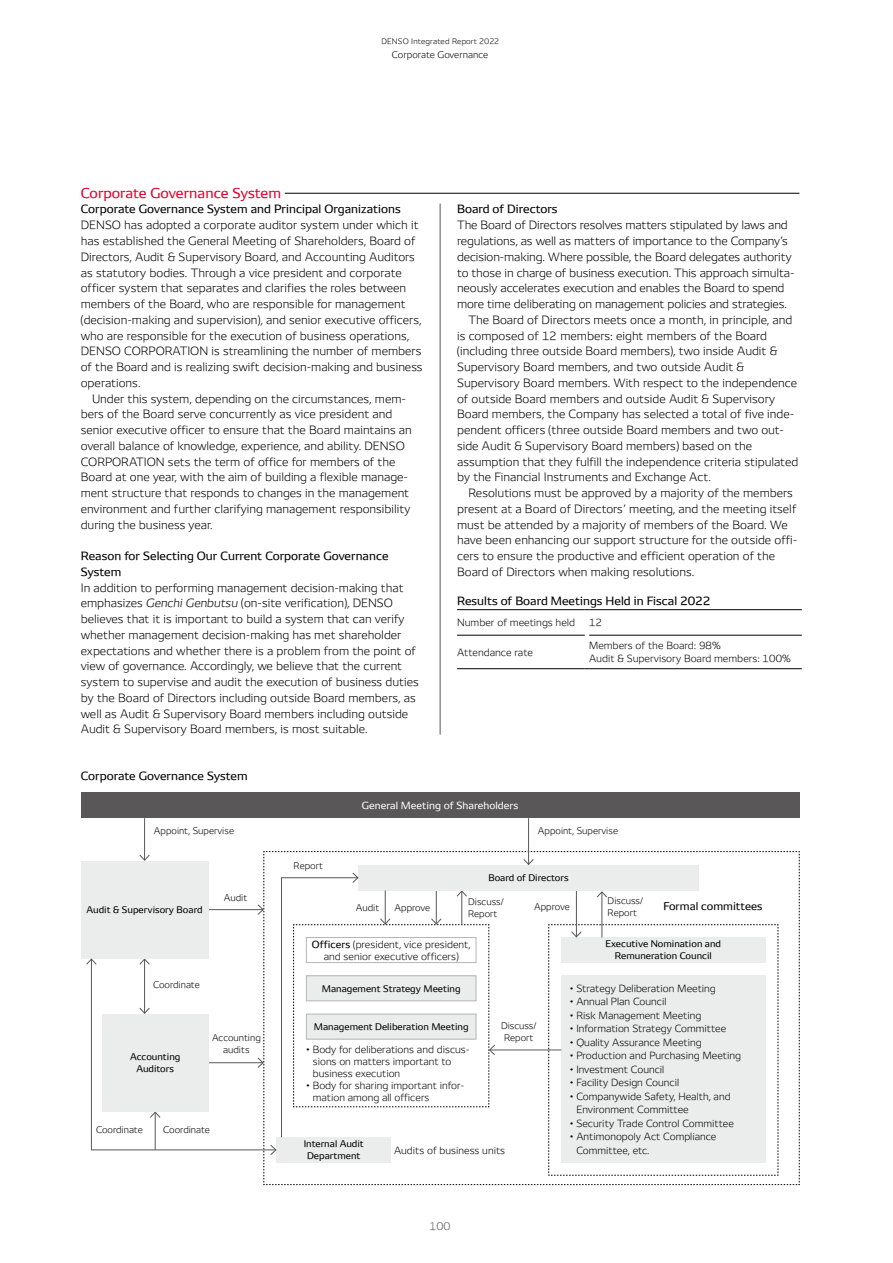
<style>
.page{position:relative;width:893px;height:1263px;background:#fff}
.page>*{position:absolute;margin:0;border:0;box-sizing:border-box;transform-origin:0 0}
.t1{font:13.5px "DENSOTP2017";color:#e6002d}
.t2{font:300 11.25px/15.8px "DENSOTP2017";color:#000}
.t3{font:11.25px/15.8px "DENSOTP2017";color:#000}
.t4{font:10.5px "DENSO Sans TP2017";color:#000}
.t5{font:300 10.5px "DENSO Sans TP2017";color:#595757}
.t6{font:300 9.75px/12px "DENSO Sans TP2017";color:#000}
.t7{font:300 9.75px/13.5px "DENSOTP2017";color:#000}
.t8{font:9.75px "DENSO Sans TP2017";color:#fff}
.t9{font:9px/12px "DENSO Sans TP2017";color:#000;text-align:center}
.t10{font:300 9px/12px "DENSO Sans TP2017";color:#000}
.t11{font:300 9px "DENSOTP2017";color:#000}
.t12{font:300 7.5px "DENSO Sans TP2017";letter-spacing:.015em;color:#000}
.s1{font-weight:400}
</style>
<div class="page">
<hr style="left:285px;top:193px;width:514px;height:1px;background:#000">
<hr style="left:457px;top:635px;width:128px;height:1px;background:#000">
<hr style="left:589px;top:635px;width:213px;height:1px;background:#000">
<hr style="left:457px;top:609px;width:128px;height:1px;background:#000">
<hr style="left:589px;top:609px;width:213px;height:1px;background:#000">
<hr style="left:457px;top:668px;width:128px;height:1px;background:#000">
<hr style="left:589px;top:668px;width:213px;height:1px;background:#000">
<hr style="left:440px;top:204px;width:1px;height:531px;background:#595757">
<div style="left:81px;top:793px;width:718px;height:25px;background:#595757"></div>
<div style="left:81px;top:861px;width:127px;height:97px;background:#ebecec"></div>
<hr style="left:528px;top:818px;width:1px;height:46px;background:#595757">
<hr style="left:144px;top:818px;width:1px;height:42px;background:#595757">
<svg style="left:86px;top:851px;width:714px;height:334px"></svg>
<p class="t12" style="left:381px;top:37px;width:119px">DENSO Integrated Report 2022</p>
<p class="t11" style="left:392px;top:49px;width:98px">Corporate Governance</p>
<p class="t1" style="left:81px;top:185px;width:202px">Corporate Governance System</p>
<p class="t3" style="left:81px;top:202px;width:321px">Corporate Governance System and Principal Organizations</p>
<p class="t2" style="left:81px;top:217px;width:343px">DENSO has adopted a corporate auditor system under which it has established the General Meeting of Shareholders, Board of Directors, Audit &amp; Supervisory Board, and Accounting Auditors as statutory bodies. Through a vice president and corporate officer system that separates and clarifies the roles between members of the Board, who are responsible for management (decision-making and supervision), and senior executive officers, who are responsible for the execution of business operations, DENSO CORPORATION is streamlining the number of members of the Board and is realizing swift decision-making and business operations.</p>
<p class="t2" style="left:81px;top:391px;width:333px;text-indent:11px">Under this system, depending on the circumstances, mem&shy;bers of the Board serve concurrently as vice president and senior executive officer to ensure that the Board maintains an overall balance of knowledge, experience, and ability. DENSO CORPORATION sets the term of office for members of the Board at one year, with the aim of building a flexible manage&shy;ment structure that responds to changes in the management environment and further clarifying management responsibility during the business year.</p>
<p class="t3" style="left:81px;top:548px;width:309px">Reason for Selecting Our Current Corporate Governance<br>System</p>
<p class="t2" style="left:81px;top:580px;width:339px">In addition to performing management decision-making that emphasizes Genchi Genbutsu (on-site verification), DENSO believes that it is important to build a system that can verify whether management decision-making has met shareholder expectations and whether there is a problem from the point of view of governance. Accordingly, we believe that the current system to supervise and audit the execution of business duties by the Board of Directors including outside Board members, as well as Audit &amp; Supervisory Board members including outside Audit &amp; Supervisory Board members, is most suitable.</p>
<p class="t3" style="left:81px;top:768px;width:168px">Corporate Governance System</p>
<p class="t3" style="left:457px;top:202px;width:102px">Board of Directors</p>
<p class="t2" style="left:457px;top:217px;width:332px">The Board of Directors resolves matters stipulated by laws and</p>
<p class="t2" style="left:457px;top:233px;width:332px">regulations, as well as matters of importance to the Company’s</p>
<p class="t2" style="left:457px;top:249px;width:336px">decision-making. Where possible, the Board delegates authority</p>
<p class="t2" style="left:457px;top:265px;width:339px">to those in charge of business execution. This approach simulta-</p>
<p class="t2" style="left:457px;top:280px;width:329px">neously accelerates execution and enables the Board to spend</p>
<p class="t2" style="left:457px;top:296px;width:331px">more time deliberating on management policies and strategies.</p>
<p class="t2" style="left:468px;top:312px;width:325px">The Board of Directors meets once a month, in principle, and</p>
<p class="t2" style="left:457px;top:328px;width:311px">is composed of 12 members: eight members of the Board</p>
<p class="t2" style="left:457px;top:343px;width:322px">(including three outside Board members), two inside Audit &amp;</p>
<p class="t2" style="left:457px;top:359px;width:289px">Supervisory Board members, and two outside Audit &amp;</p>
<p class="t2" style="left:457px;top:375px;width:342px">Supervisory Board members. With respect to the independence</p>
<p class="t2" style="left:457px;top:391px;width:320px">of outside Board members and outside Audit &amp; Supervisory</p>
<p class="t2" style="left:457px;top:406px;width:339px">Board members, the Company has selected a total of five inde-</p>
<p class="t2" style="left:457px;top:422px;width:329px">pendent officers (three outside Board members and two out-</p>
<p class="t2" style="left:457px;top:438px;width:297px">side Audit &amp; Supervisory Board members) based on the</p>
<p class="t2" style="left:457px;top:454px;width:343px">assumption that they fulfill the independence criteria stipulated</p>
<p class="t2" style="left:457px;top:469px;width:255px">by the Financial Instruments and Exchange Act.</p>
<p class="t2" style="left:468px;top:485px;width:326px">Resolutions must be approved by a majority of the members</p>
<p class="t2" style="left:457px;top:501px;width:341px">present at a Board of Directors’ meeting, and the meeting itself</p>
<p class="t2" style="left:457px;top:517px;width:332px">must be attended by a majority of members of the Board. We</p>
<p class="t2" style="left:457px;top:532px;width:342px">have been enhancing our support structure for the outside offi-</p>
<p class="t2" style="left:457px;top:548px;width:320px">cers to ensure the productive and efficient operation of the</p>
<p class="t2" style="left:457px;top:564px;width:239px">Board of Directors when making resolutions.</p>
<p class="t3" style="left:457px;top:593px;width:255px">Results of Board Meetings Held in Fiscal 2022</p>
<p class="t7" style="left:457px;top:616px;width:120px">Number of meetings held</p>
<p class="t7" style="left:589px;top:616px;width:15px">12</p>
<p class="t7" style="left:457px;top:645px;width:77px">Attendance rate</p>
<p class="t7" style="left:589px;top:639px;width:203px">Members of the Board: 98%<br>Audit &amp; Supervisory Board members: 100%</p>
<p class="t8" style="left:362px;top:800px;width:158px">General Meeting of Shareholders</p>
<p class="t10" style="left:154px;top:825px;width:82px">Appoint, Supervise</p>
<p class="t10" style="left:538px;top:825px;width:82px">Appoint, Supervise</p>
<p class="t9" style="left:87px;top:904px;width:117px">Audit &amp; Supervisory Board</p>
<p class="t10" style="left:224px;top:892px;width:25px">Audit</p>
<p class="t10" style="left:153px;top:979px;width:48px">Coordinate</p>
<p class="t9" style="left:130px;top:1051px;width:52px">Accounting<br>Auditors</p>
<p class="t10" style="left:212px;top:1032px;width:50px;text-align:center">Accounting audits</p>
<p class="t10" style="left:96px;top:1124px;width:48px">Coordinate</p>
<p class="t10" style="left:163px;top:1124px;width:48px">Coordinate</p>
<p class="t10" style="left:294px;top:860px;width:31px">Report</p>
<p class="t9" style="left:488px;top:872px;width:82px">Board of Directors</p>
<p class="t10" style="left:468px;top:896px;width:37px">Discuss/<br>Report</p>
<p class="t10" style="left:608px;top:895px;width:37px">Discuss/<br>Report</p>
<p class="t10" style="left:356px;top:902px;width:25px">Audit</p>
<p class="t4" style="left:663px;top:901px;width:101px">Formal committees</p>
<p class="t10" style="left:395px;top:902px;width:37px">Approve</p>
<p class="t10" style="left:534px;top:901px;width:37px">Approve</p>
<p class="t6" style="left:312px;top:938px;width:160px;text-align:center"><span class="s1">Officers</span> (president, vice president, and senior executive officers)</p>
<p class="t9" style="left:322px;top:982px;width:140px">Management Strategy Meeting</p>
<p class="t9" style="left:314px;top:1021px;width:156px">Management Deliberation Meeting</p>
<p class="t6" style="left:313px;top:1043px;width:158px;text-indent:-7px">• Body for deliberations and discus&shy;sions on matters important to business execution</p>
<p class="t6" style="left:313px;top:1079px;width:153px;text-indent:-7px">• Body for sharing important infor&shy;mation among all officers</p>
<p class="t10" style="left:501px;top:1020px;width:37px;text-align:center">Discuss/<br>Report</p>
<p class="t9" style="left:304px;top:1138px;width:62px">Internal Audit<br>Department</p>
<p class="t6" style="left:394px;top:1144px;width:113px">Audits of business units</p>
<p class="t5" style="left:430px;top:1220px;width:23px">100</p>
<p class="t9" style="left:606px;top:938px;width:117px">Executive Nomination and<br>Remuneration Council</p>
<p class="t6" style="left:570px;top:982px;width:147px">• Strategy Deliberation Meeting</p>
<p class="t6" style="left:570px;top:996px;width:98px">• Annual Plan Council</p>
<p class="t6" style="left:570px;top:1009px;width:133px">• Risk Management Meeting</p>
<p class="t6" style="left:570px;top:1023px;width:158px">• Information Strategy Committee</p>
<p class="t6" style="left:570px;top:1036px;width:133px">• Quality Assurance Meeting</p>
<p class="t6" style="left:570px;top:1050px;width:173px">• Production and Purchasing Meeting</p>
<p class="t6" style="left:570px;top:1063px;width:96px">• Investment Council</p>
<p class="t6" style="left:570px;top:1077px;width:111px">• Facility Design Council</p>
<p class="t6" style="left:576px;top:1090px;width:156px;line-height:13.5px;text-indent:-7px">• Companywide Safety, Health, and<br>Environment Committee</p>
<p class="t6" style="left:570px;top:1117px;width:166px">• Security Trade Control Committee</p>
<p class="t6" style="left:576px;top:1130px;width:142px;line-height:13.5px;text-indent:-7px">• Antimonopoly Act Compliance<br>Committee, etc.</p>
</div>
